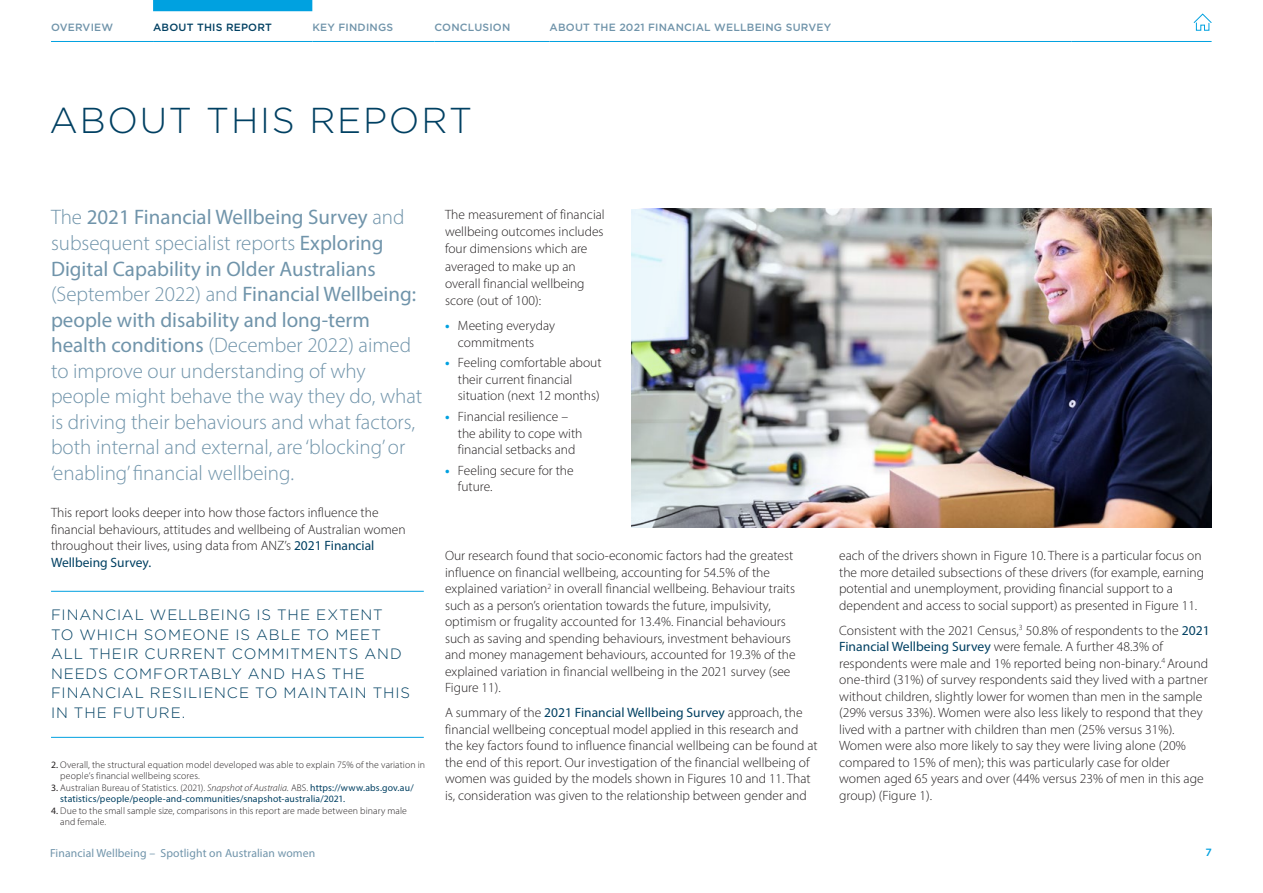
<style>
.page{position:relative;width:1263px;height:893px;background:#fff}
.page>*{position:absolute;margin:0;border:0;box-sizing:border-box;transform-origin:0 0}
.H1_Gotham_Light_UC{font:300 36px "Gotham";letter-spacing:.05em;color:#004062}
.Intro{font:300 21px/25.5px "Myriad Pro";color:#7094aa}
.Pull_out_quote_with{font:300 15px/19.5px "Gotham";letter-spacing:.06em;color:#004062}
.Body_Copy_9_11{font:300 13.5px/16.5px "Myriad Pro";color:#231f20}
.BULLETS_L1_9_11{font:300 13.5px/16.5px "Myriad Pro";color:#231f20}
.t1{font:11.7px "Myriad Pro";letter-spacing:.01em;color:#7094aa}
.t2{font:500 10.5px "Gotham";letter-spacing:.02em;color:#7094aa}
.t3{font:500 10.5px "Gotham";letter-spacing:.02em;color:#004062}
.t4{font:500 10.5px "Gotham";color:#00a1e0}
.Footnotes{font:300 9.75px/10.5px "Myriad Pro";letter-spacing:.01em;color:#231f20}
.Footnotes-2{font:9.75px/10.5px "Myriad Pro";letter-spacing:.015em;color:#004062}
.s1{font-weight:400}
.s2{font-weight:400;color:#004062}
.s3{color:#231f20}
.s4{font-weight:300;color:#231f20}
.s5{font-weight:300;font-style:italic;color:#231f20}
.s6{font-weight:700;color:#00a1e0}
</style>
<div class="page">
<img style="left:985px;top:209px;width:227px;height:318px">
<img style="left:631px;top:209px;width:354px;height:318px">
<hr style="left:51px;top:737px;width:373px;height:1px;background:#00a1e0">
<hr style="left:51px;top:591px;width:373px;height:1px;background:#00a1e0">
<hr style="left:51px;top:41px;width:102px;height:1px;background:#00a1e0">
<hr style="left:153px;top:41px;width:159px;height:1px;background:#00a1e0">
<hr style="left:312px;top:41px;width:122px;height:1px;background:#00a1e0">
<hr style="left:434px;top:41px;width:116px;height:1px;background:#00a1e0">
<hr style="left:550px;top:41px;width:521px;height:1px;background:#00a1e0">
<hr style="left:1071px;top:41px;width:140px;height:1px;background:#00a1e0">
<div style="left:153px;top:0;width:159px;height:11px;background:#00a1e0"></div>
<svg style="left:1193px;top:13px;width:19px;height:18px"></svg>
<p class="t2" style="left:51px;top:20px;width:64px">OVERVIEW</p>
<p class="t3" style="left:153px;top:20px;width:120px">ABOUT THIS REPORT</p>
<p class="t2" style="left:312px;top:20px;width:82px">KEY FINDINGS</p>
<p class="t2" style="left:434px;top:20px;width:77px">CONCLUSION</p>
<p class="t2" style="left:550px;top:20px;width:283px">ABOUT THE 2021 FINANCIAL WELLBEING SURVEY</p>
<h1 class="H1_Gotham_Light_UC" style="left:50px;top:98px;width:424px">ABOUT THIS REPORT</h1>
<p class="Intro" style="left:51px;top:205px;width:373px">The <span class="s1">2021 Financial Wellbeing Survey</span> and subsequent specialist reports <span class="s1">Exploring Digital Capability in Older Australians </span>(September 2022) and <span class="s1">Financial Wellbeing: people with disability and long-term health conditions</span> (December 2022) aimed to improve our understanding of why people might behave the way they do, what is driving their behaviours and what factors, both internal and external, are ‘blocking’ or ‘enabling’ financial wellbeing.</p>
<p class="Body_Copy_9_11" style="left:51px;top:504px;width:356px">This report looks deeper into how those factors influence the financial behaviours, attitudes and wellbeing of Australian women throughout their lives, using data from ANZ’s <span class="s2">2021 Financial Wellbeing Survey.</span></p>
<p class="Pull_out_quote_with" style="left:51px;top:605px;width:361px">FINANCIAL WELLBEING IS THE EXTENT<br>TO WHICH SOMEONE IS ABLE TO MEET<br>ALL THEIR CURRENT COMMITMENTS AND<br>NEEDS COMFORTABLY AND HAS THE<br>FINANCIAL RESILIENCE TO MAINTAIN THIS<br>IN THE FUTURE.</p>
<p class="Footnotes" style="left:60px;top:760px;width:366px;text-indent:-9px"><span class="s1">2.</span> Overall, the structural equation model developed was able to explain 75% of the variation in people’s financial wellbeing scores.</p>
<p class="Footnotes-2" style="left:60px;top:783px;width:355px;text-indent:-9px"><span class="s3">3.</span> <span class="s4">Australian Bureau of Statistics. (2021).</span> <span class="s5">Snapshot of Australia.</span> <span class="s4">ABS.</span> https://www.abs.gov.au/ statistics/people/people-and-communities/snapshot-australia/2021.</p>
<p class="Footnotes" style="left:60px;top:806px;width:348px;text-indent:-9px"><span class="s1">4.</span> Due to the small sample size, comparisons in this report are made between binary male and female.</p>
<p class="Body_Copy_9_11" style="left:445px;top:206px;width:161px;line-height:17.2px">The measurement of financial wellbeing outcomes includes four dimensions which are averaged to make up an overall financial wellbeing score (out of 100):</p>
<p class="BULLETS_L1_9_11" style="left:458px;top:317px;width:99px;text-indent:-13px"><span class="s6">•</span> Meeting everyday commitments</p>
<p class="BULLETS_L1_9_11" style="left:458px;top:354px;width:145px;text-indent:-13px"><span class="s6">•</span> Feeling comfortable about their current financial situation (next 12 months)</p>
<p class="BULLETS_L1_9_11" style="left:458px;top:408px;width:126px;text-indent:-13px"><span class="s6">•</span> Financial resilience – the ability to cope with financial setbacks and</p>
<p class="BULLETS_L1_9_11" style="left:458px;top:462px;width:117px;text-indent:-13px"><span class="s6">•</span> Feeling secure for the future.</p>
<p class="Body_Copy_9_11" style="left:445px;top:547px;width:352px">Our research found that socio-economic factors had the greatest influence on financial wellbeing, accounting for 54.5% of the explained variation<sup>2</sup> in overall financial wellbeing. Behaviour traits such as a person’s orientation towards the future, impulsivity, optimism or frugality accounted for 13.4%. Financial behaviours such as saving and spending behaviours, investment behaviours and money management behaviours, accounted for 19.3% of the explained variation in financial wellbeing in the 2021 survey (see Figure 11).</p>
<p class="Body_Copy_9_11" style="left:445px;top:704px;width:374px">A summary of the <span class="s2">2021 Financial Wellbeing Survey</span> approach, the financial wellbeing conceptual model applied in this research and the key factors found to influence financial wellbeing can be found at the end of this report. Our investigation of the financial wellbeing of women was guided by the models shown in Figures 10 and 11. That is, consideration was given to the relationship between gender and</p>
<p class="Body_Copy_9_11" style="left:839px;top:547px;width:366px">each of the drivers shown in Figure 10. There is a particular focus on the more detailed subsections of these drivers (for example, earning potential and unemployment, providing financial support to a dependent and access to social support) as presented in Figure 11.</p>
<p class="Body_Copy_9_11" style="left:839px;top:622px;width:372px">Consistent with the 2021 Census,<sup>3</sup> 50.8% of respondents to the <span class="s2">2021<br>Financial Wellbeing Survey</span> were female. A further 48.3% of respondents were male and 1% reported being non-binary.<sup>4</sup> Around one-third (31%) of survey respondents said they lived with a partner without children, slightly lower for women than men in the sample (29% versus 33%). Women were also less likely to respond that they lived with a partner with children than men (25% versus 31%).<br>Women were also more likely to say they were living alone (20% compared to 15% of men); this was particularly case for older women aged 65 years and over (44% versus 23% of men in this age group) (Figure 1).</p>
<p class="t1" style="left:50px;top:846px;width:267px">Financial Wellbeing – Spotlight on Australian women</p>
<p class="t4" style="left:1205px;top:846px;width:8px">7</p>
</div>
